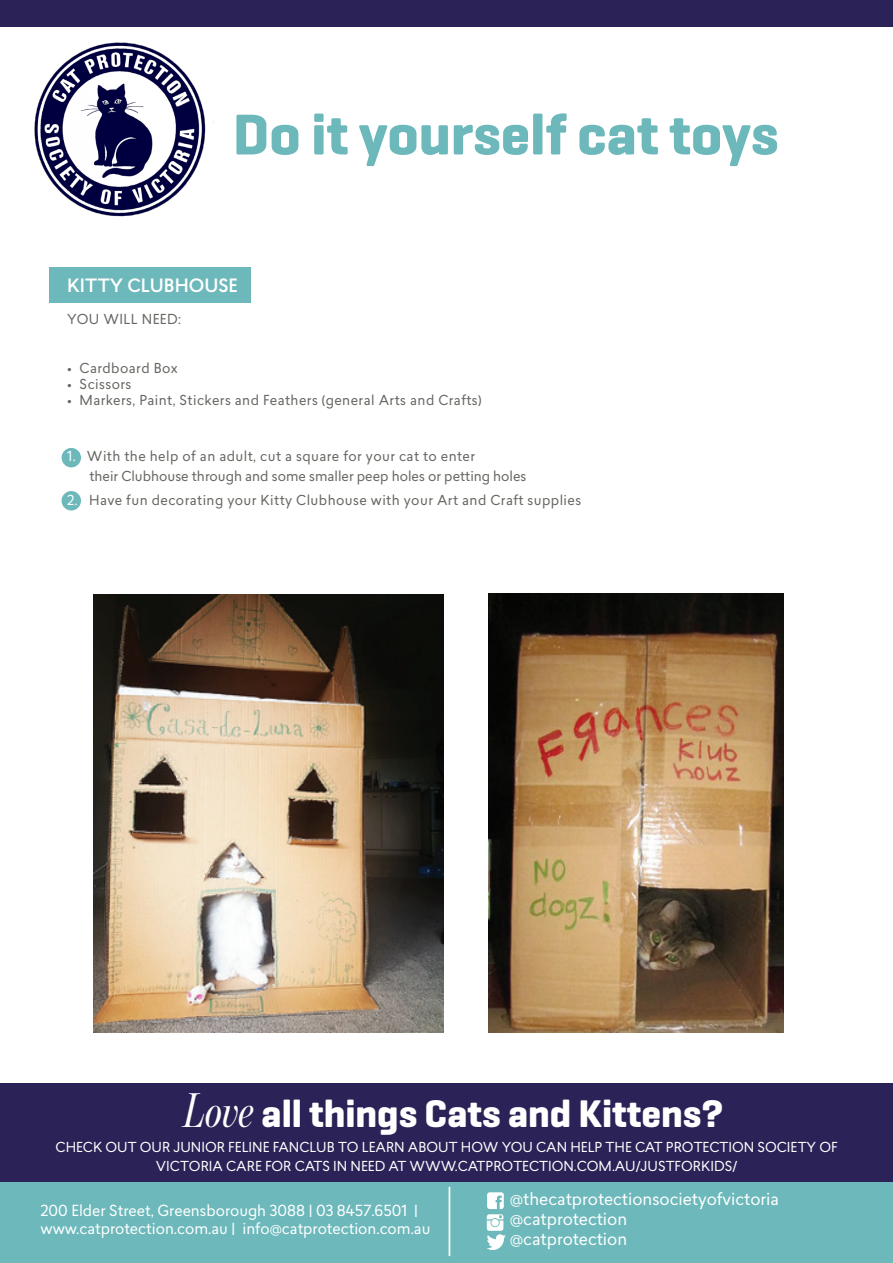
<style>
.page{position:relative;width:893px;height:1263px;background:#fff}
.page>*{position:absolute;margin:0;border:0;box-sizing:border-box;transform-origin:0 0}
.t1{font:700 58.5px "Geogrotesque";color:#6cb8bb}
.t2{font:700 39.15px "Geogrotesque";color:#fff}
.t3{font:500 18px "Lasiver";color:#fff}
.t4{font:16.5px/19.8px "Lasiver";color:#fff}
.t5{font:15px/18px "Lasiver";color:#fff}
.t6{font:13.5px "Lasiver";letter-spacing:.03em;color:#676560}
.t7{font:13.5px/19.8px "Lasiver";color:#fff;text-align:center}
.t8{font:13.5px/19.5px "Lasiver";color:#676560}
.s1{color:#fff}
.s2{font-family:"Benton Mod Disp Ex Cond";font-weight:400;font-style:italic;font-size:49.35px}
</style>
<div class="page">
<div style="left:62px;top:448px;width:19px;height:19px;background:#6cb8bb;border-radius:50%"></div>
<div style="left:62px;top:491px;width:19px;height:19px;background:#6cb8bb;border-radius:50%"></div>
<div style="left:50px;top:267px;width:201px;height:36px;background:#6cb8bb"></div>
<img style="left:34px;top:42px;width:180px;height:175px">
<div style="left:0;top:1182px;width:893px;height:81px;background:#6cb8bb"></div>
<hr style="left:449px;top:1187px;width:1px;height:69px;background:#fff">
<svg style="left:487px;top:1192px;width:19px;height:58px"></svg>
<div style="left:0;top:1082px;width:893px;height:99px;background:#2b2257"></div>
<div style="left:0;top:0;width:893px;height:27px;background:#2b2257"></div>
<img style="left:94px;top:595px;width:349px;height:437px">
<img style="left:488px;top:594px;width:295px;height:438px">
<h1 class="t1" style="left:233px;top:98px;width:547px">Do it yourself cat toys</h1>
<h3 class="t3" style="left:67px;top:272px;width:172px">KITTY CLUBHOUSE</h3>
<p class="t6" style="left:67px;top:310px;width:115px">YOU WILL NEED:</p>
<p class="t6" style="left:67px;top:358px;width:112px">• Cardboard Box</p>
<p class="t6" style="left:67px;top:374px;width:66px">• Scissors</p>
<p class="t6" style="left:67px;top:391px;width:416px">• Markers, Paint, Stickers and Feathers (general Arts and Crafts)</p>
<p class="t8" style="left:89px;top:446px;width:438px;text-indent:-22px"><span class="s1">1.</span> With the help of an adult, cut a square for your cat to enter<br>their Clubhouse through and some smaller peep holes or petting holes</p>
<p class="t6" style="left:67px;top:490px;width:516px"><span class="s1">2.</span> Have fun decorating your Kitty Clubhouse with your Art and Craft supplies</p>
<h2 class="t2" style="left:185px;top:1089px;width:540px"><span class="s2">Love</span> all things Cats and Kittens?</h2>
<p class="t7" style="left:56px;top:1137px;width:784px">CHECK OUT OUR JUNIOR FELINE FANCLUB TO LEARN ABOUT HOW YOU CAN HELP THE CAT PROTECTION SOCIETY OF<br>VICTORIA CARE FOR CATS IN NEED AT WWW.CATPROTECTION.COM.AU/JUSTFORKIDS/</p>
<p class="t5" style="left:41px;top:1201px;width:391px">200 Elder Street, Greensborough 3088 | 03 8457.6501 | www.catprotection.com.au | info@catprotection.com.au</p>
<p class="t4" style="left:510px;top:1189px;width:271px">@thecatprotectionsocietyofvictoria @catprotection<br>@catprotection</p>
</div>
